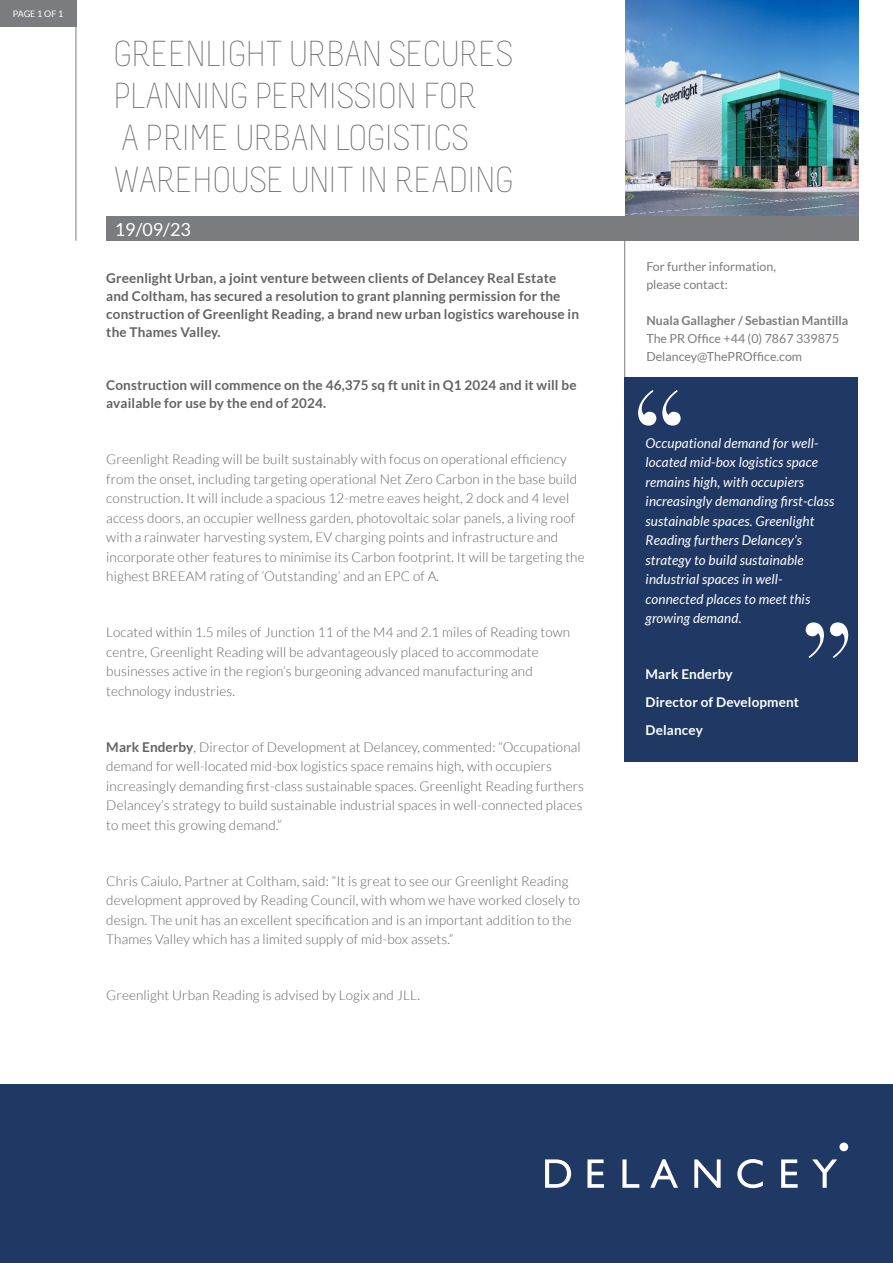
<style>
.page{position:relative;width:893px;height:1263px;background:#fff}
.page>*{position:absolute;margin:0;border:0;box-sizing:border-box;transform-origin:0 0}
.t1{font:300 36px/42px "Melbourne";letter-spacing:-.015em;color:#646263}
.t2{font:18px "Lato";color:#fff}
.t3{font:300 13.5px/19.5px "Lato";letter-spacing:.01em;color:#646263}
.t4{font:700 13.5px/18px "Lato";letter-spacing:.01em;color:#646263}
.t5{font:italic 13.5px/19.5px "Lato";letter-spacing:.01em;color:#fff}
.t6{font:700 13.5px "Lato";letter-spacing:.01em;color:#fff}
.t7{font:12.45px/18px "Lato";color:#7b7c7f}
.t8{font:700 12.45px "Lato";color:#7b7c7f}
.t9{font:9px "Lato";letter-spacing:-.01em;color:#fff}
.s1{font-weight:700}
</style>
<div class="page">
<div style="left:0;top:1084px;width:893px;height:179px;background:#203864"></div>
<div style="left:0;top:0;width:76px;height:27px;background:#7b7c7f"></div>
<img style="left:625px;top:0;width:234px;height:217px">
<div style="left:106px;top:217px;width:753px;height:24px;background:#7b7c7f"></div>
<div style="left:839px;top:1142px;width:9px;height:9px;background:#fff;border-radius:50%"></div>
<svg style="left:545px;top:1159px;width:26px;height:29px"></svg>
<svg style="left:587px;top:1159px;width:17px;height:29px"></svg>
<svg style="left:622px;top:1159px;width:17px;height:29px"></svg>
<svg style="left:650px;top:1159px;width:28px;height:29px"></svg>
<svg style="left:694px;top:1159px;width:27px;height:29px"></svg>
<svg style="left:737px;top:1159px;width:26px;height:29px"></svg>
<svg style="left:781px;top:1159px;width:17px;height:29px"></svg>
<svg style="left:812px;top:1159px;width:25px;height:29px"></svg>
<hr style="left:624px;top:241px;width:1px;height:155px;background:#7b7c7f">
<hr style="left:76px;top:27px;width:1px;height:214px;background:#7b7c7f">
<div style="left:624px;top:377px;width:234px;height:385px;background:#203864"></div>
<svg style="left:638px;top:390px;width:43px;height:36px"></svg>
<svg style="left:806px;top:622px;width:42px;height:36px"></svg>
<p class="t9" style="left:13px;top:9px;width:52px">PAGE 1 OF 1</p>
<p class="t1" style="left:114px;top:33px;width:401px">GREENLIGHT URBAN SECURES<br>PLANNING PERMISSION FOR</p>
<p class="t1" style="left:114px;top:117px;width:402px">A PRIME URBAN LOGISTICS<br>WAREHOUSE UNIT IN READING</p>
<p class="t2" style="left:115px;top:219px;width:78px">19/09/23</p>
<p class="t4" style="left:106px;top:269px;width:474px">Greenlight Urban, a joint venture between clients of Delancey Real Estate and Coltham, has secured a resolution to grant planning permission for the construction of Greenlight Reading, a brand new urban logistics warehouse in the Thames Valley.</p>
<p class="t4" style="left:106px;top:376px;width:472px">Construction will commence on the 46,375 sq ft unit in Q1 2024 and it will be available for use by the end of 2024.</p>
<p class="t3" style="left:106px;top:449px;width:480px">Greenlight Reading will be built sustainably with focus on operational efficiency from the onset, including targeting operational Net Zero Carbon in the base build construction. It will include a spacious 12-metre eaves height, 2 dock and 4 level access doors, an occupier wellness garden, photovoltaic solar panels, a living roof with a rainwater harvesting system, EV charging points and infrastructure and incorporate other features to minimise its Carbon footprint. It will be targeting the highest BREEAM rating of ‘Outstanding’ and an EPC of A.</p>
<p class="t3" style="left:106px;top:622px;width:465px">Located within 1.5 miles of Junction 11 of the M4 and 2.1 miles of Reading town centre, Greenlight Reading will be advantageously placed to accommodate businesses active in the region’s burgeoning advanced manufacturing and technology industries.</p>
<p class="t3" style="left:106px;top:737px;width:479px"><span class="s1">Mark Enderby</span>, Director of Development at Delancey, commented: “Occupational demand for well-located mid-box logistics space remains high, with occupiers increasingly demanding first-class sustainable spaces. Greenlight Reading furthers Delancey’s strategy to build sustainable industrial spaces in well-connected places to meet this growing demand.”</p>
<p class="t3" style="left:106px;top:871px;width:475px">Chris Caiulo, Partner at Coltham, said: “It is great to see our Greenlight Reading development approved by Reading Council, with whom we have worked closely to design. The unit has an excellent specification and is an important addition to the Thames Valley which has a limited supply of mid-box assets.”</p>
<p class="t3" style="left:106px;top:986px;width:315px">Greenlight Urban Reading is advised by Logix and JLL.</p>
<p class="t7" style="left:646px;top:257px;width:131px">For further information, please contact:</p>
<p class="t8" style="left:646px;top:313px;width:204px">Nuala Gallagher / Sebastian Mantilla</p>
<p class="t7" style="left:646px;top:329px;width:194px">The PR Office +44 (0) 7867 339875</p>
<p class="t7" style="left:646px;top:347px;width:157px">Delancey@ThePROffice.com</p>
<p class="t5" style="left:646px;top:433px;width:190px">Occupational demand for well&shy;located mid-box logistics space remains high, with occupiers increasingly demanding first-class sustainable spaces. Greenlight<br>Reading furthers Delancey’s strategy to build sustainable industrial spaces in well&shy;connected places to meet this growing demand.</p>
<p class="t6" style="left:646px;top:666px;width:89px">Mark Enderby</p>
<p class="t6" style="left:646px;top:694px;width:155px">Director of Development</p>
<p class="t6" style="left:646px;top:722px;width:59px">Delancey</p>
</div>
